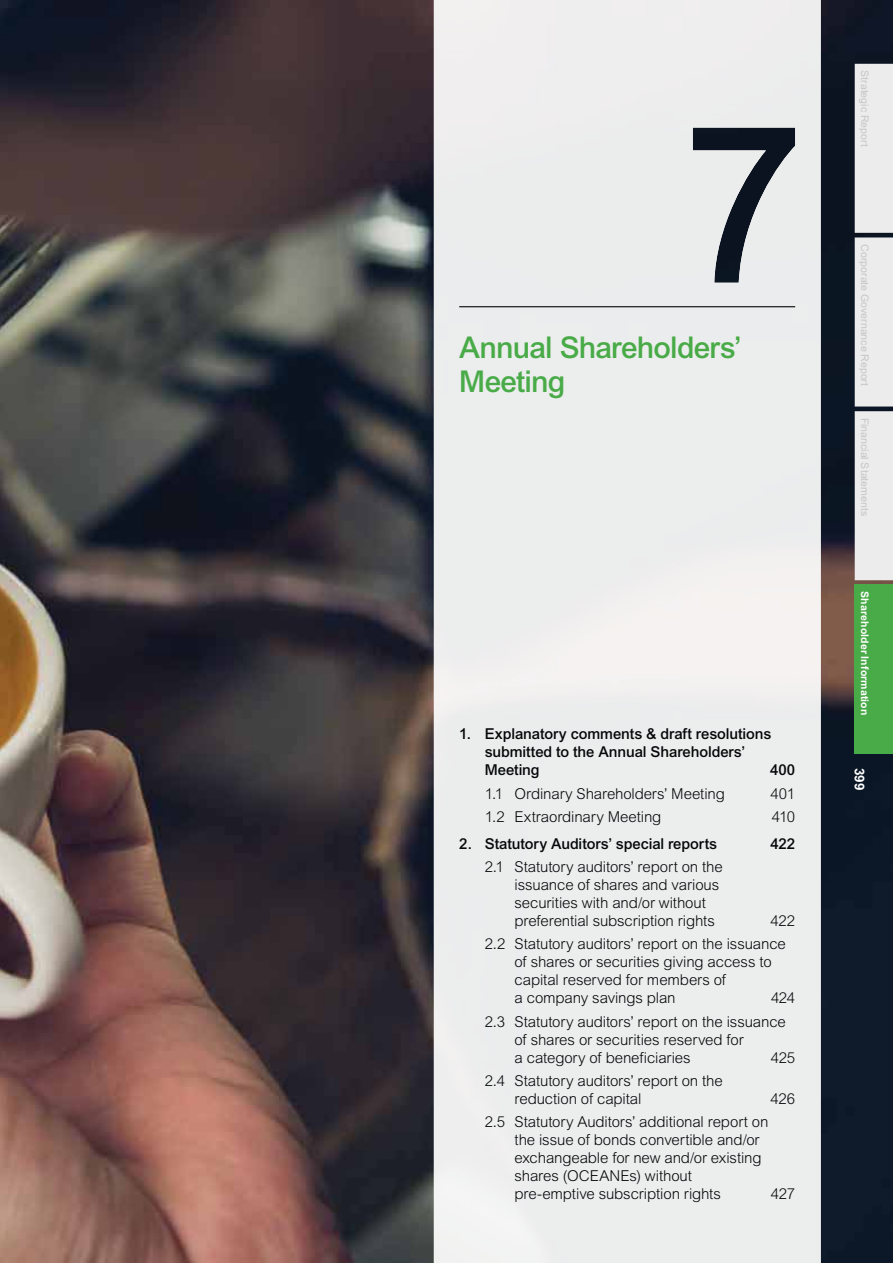
<style>
.page{position:relative;width:893px;height:1263px;background:#fff}
.page>*{position:absolute;margin:0;border:0;box-sizing:border-box;transform-origin:0 0}
.t1{font:500 30px/34.5px "Arial MT Std";letter-spacing:-.025em;color:#49ab48}
.t2{font:300 15px/18px "Arial MT Std";letter-spacing:-.01em;color:#040809}
.t3{font:500 15px/18px "Arial MT Std";letter-spacing:-.005em;color:#040809}
.t4{font:700 13.5px "Arial MT Std";color:#fff}
.t5{font:10.5px "Arial MT Std";letter-spacing:.005em;color:#c7c6c5}
.t6{font:700 10.5px "Arial MT Std";letter-spacing:.01em;color:#fff}
</style>
<div class="page">
<img style="left:821px;top:0;width:72px;height:1263px">
<img style="left:0;top:0;width:821px;height:1263px">
<div style="left:855px;top:64px;width:38px;height:516px;background:#edecec"></div>
<div style="left:855px;top:585px;width:38px;height:169px;background:#49ab48"></div>
<hr style="left:459px;top:306px;width:336px;height:1px;background:#040809">
<h1 class="t1" style="left:459px;top:333px;width:284px">Annual Shareholders’<br>Meeting</h1>
<p class="t3" style="left:485px;top:727px;width:288px;text-indent:-26px">1. Explanatory comments &amp; draft resolutions submitted to the Annual Shareholders’<br>Meeting</p>
<p class="t3" style="left:770px;top:763px;width:27px">400</p>
<p class="t2" style="left:485px;top:786px;width:242px">1.1 Ordinary Shareholders’ Meeting</p>
<p class="t2" style="left:770px;top:786px;width:26px">401</p>
<p class="t2" style="left:485px;top:809px;width:178px">1.2 Extraordinary Meeting</p>
<p class="t2" style="left:772px;top:809px;width:25px">410</p>
<p class="t3" style="left:459px;top:836px;width:259px">2. Statutory Auditors’ special reports</p>
<p class="t3" style="left:770px;top:836px;width:26px">422</p>
<p class="t2" style="left:514px;top:859px;width:210px;text-indent:-30px">2.1 Statutory auditors’ report on the issuance of shares and various securities with and/or without preferential subscription rights</p>
<p class="t2" style="left:485px;top:911px;width:312px;line-height:23.2px;text-indent:286px">422<br>2.2 Statutory auditors’ report on the issuance</p>
<p class="t2" style="left:514px;top:955px;width:259px">of shares or securities giving access to capital reserved for members of<br>a company savings plan</p>
<p class="t2" style="left:485px;top:988px;width:312px;line-height:23.2px;text-indent:286px">424<br>2.3 Statutory auditors’ report on the issuance</p>
<p class="t2" style="left:514px;top:1032px;width:231px">of shares or securities reserved for a category of beneficiaries</p>
<p class="t2" style="left:771px;top:1050px;width:26px">425</p>
<p class="t2" style="left:514px;top:1073px;width:210px;text-indent:-30px">2.4 Statutory auditors’ report on the reduction of capital</p>
<p class="t2" style="left:770px;top:1091px;width:26px">426</p>
<p class="t2" style="left:514px;top:1115px;width:255px;text-indent:-30px">2.5 Statutory Auditors’ additional report on the issue of bonds convertible and/or exchangeable for new and/or existing shares (OCEANEs) without pre-emptive subscription rights</p>
<p class="t2" style="left:771px;top:1187px;width:26px">427</p>
<p class="t5" style="left:869px;top:70px;width:78px;rotate:90deg">Strategic Report</p>
<p class="t5" style="left:869px;top:244px;width:144px;rotate:90deg">Corporate Governance Report</p>
<p class="t5" style="left:869px;top:418px;width:100px;rotate:90deg">Financial Statements</p>
<p class="t6" style="left:868px;top:591px;width:126px;rotate:90deg">Shareholder Information</p>
<p class="t4" style="left:864px;top:767px;width:24px;rotate:90deg">399</p>
</div>
